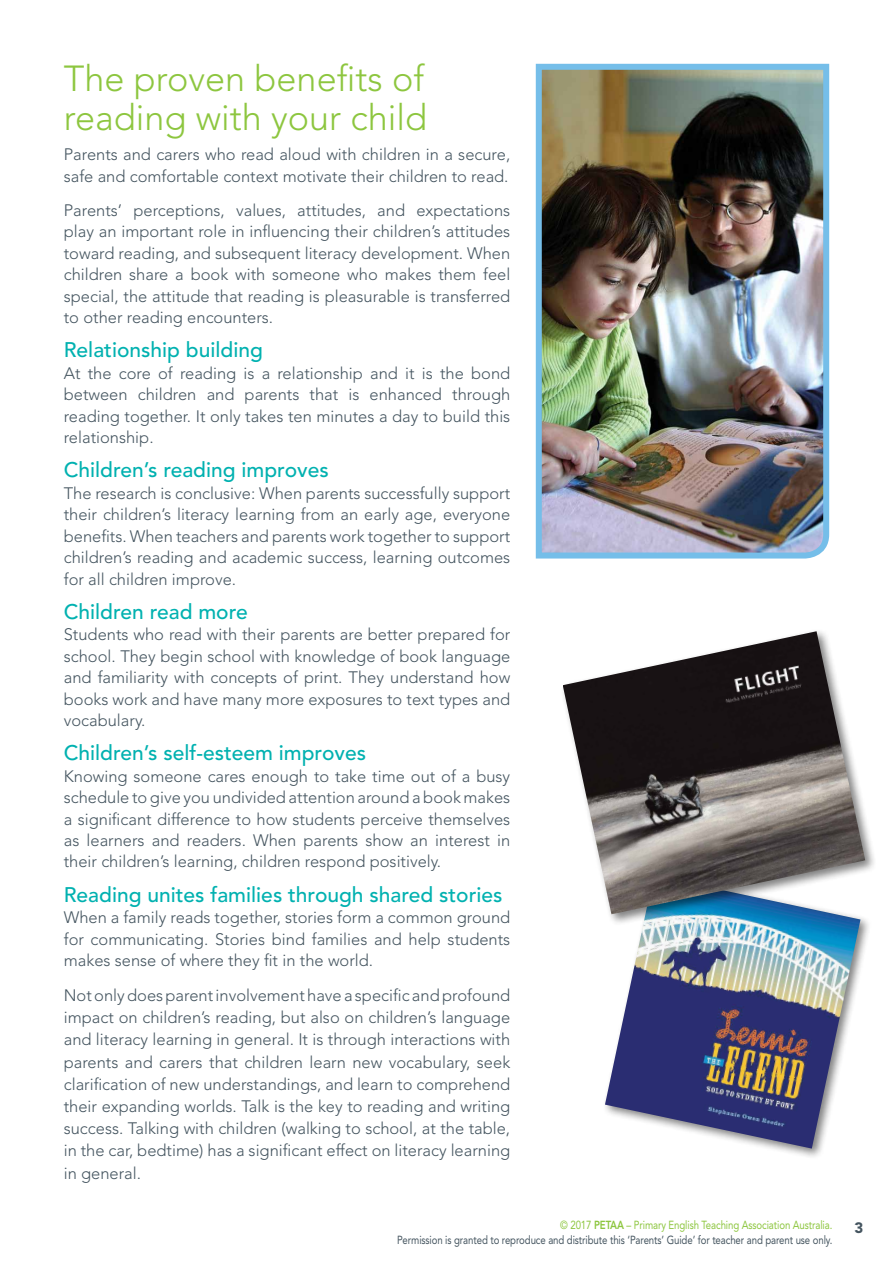
<style>
.page{position:relative;width:893px;height:1263px;background:#fff}
.page>*{position:absolute;margin:0;border:0;box-sizing:border-box;transform-origin:0 0}
.t1{font:300 36px/39px "Avenir";color:#8dc63f}
.t2{font:500 21px "Avenir";color:#00b1b0}
.t3{font:300 16.5px/21.5px "Avenir";color:#455560;text-align:justify}
.t4{font:900 15px "Avenir";color:#455560}
.t5{font:11.7px "Avenir";letter-spacing:-.01em;color:#455560;scale:.82 1}
.t6{font:11.7px "Avenir";letter-spacing:-.01em;color:#8dc63f;scale:.82 1}
.s1{font-weight:800}
</style>
<div class="page">
<img style="left:535px;top:63px;width:295px;height:496px">
<div style="left:601px;top:872px;width:271px;height:288px;background:#000;opacity:.5"></div>
<img style="left:605px;top:926px;width:255px;height:222px">
<div style="left:559px;top:628px;width:318px;height:298px;background:#000;opacity:.5"></div>
<img style="left:563px;top:631px;width:302px;height:283px">
<h1 class="t1" style="left:64px;top:59px;width:365px">The proven benefits of reading with your child</h1>
<p class="t3" style="left:64px;top:144px;width:448px">Parents and carers who read aloud with children in a secure, safe and comfortable context motivate their children to read.</p>
<p class="t3" style="left:64px;top:199px;width:448px">Parents’ perceptions, values, attitudes, and expectations play an important role in influencing their children’s attitudes toward reading, and subsequent literacy development. When children share a book with someone who makes them feel special, the attitude that reading is pleasurable is transferred to other reading encounters.</p>
<p class="t2" style="left:64px;top:338px;width:201px">Relationship building</p>
<p class="t3" style="left:64px;top:362px;width:448px">At the core of reading is a relationship and it is the bond between children and parents that is enhanced through reading together. It only takes ten minutes a day to build this relationship.</p>
<p class="t2" style="left:64px;top:458px;width:266px">Children’s reading improves</p>
<p class="t3" style="left:64px;top:482px;width:448px">The research is conclusive: When parents successfully support their children’s literacy learning from an early age, everyone benefits. When teachers and parents work together to support children’s reading and academic success, learning outcomes for all children improve.</p>
<p class="t2" style="left:64px;top:599px;width:186px">Children read more</p>
<p class="t3" style="left:64px;top:624px;width:448px">Students who read with their parents are better prepared for school. They begin school with knowledge of book language and familiarity with concepts of print. They understand how books work and have many more exposures to text types and vocabulary.</p>
<p class="t2" style="left:64px;top:741px;width:304px">Children’s self-esteem improves</p>
<p class="t3" style="left:64px;top:765px;width:448px">Knowing someone cares enough to take time out of a busy schedule to give you undivided attention around a book makes a significant difference to how students perceive themselves as learners and readers. When parents show an interest in their children’s learning, children respond positively.</p>
<p class="t2" style="left:64px;top:882px;width:440px">Reading unites families through shared stories</p>
<p class="t3" style="left:64px;top:907px;width:448px">When a family reads together, stories form a common ground for communicating. Stories bind families and help students makes sense of where they fit in the world.</p>
<p class="t3" style="left:64px;top:984px;width:448px;line-height:22.2px">Not only does parent involvement have a specific and profound impact on children’s reading, but also on children’s language and literacy learning in general. It is through interactions with parents and carers that children learn new vocabulary, seek clarification of new understandings, and learn to comprehend their expanding worlds. Talk is the key to reading and writing success. Talking with children (walking to school, at the table, in the car, bedtime) has a significant effect on literacy learning in general.</p>
<p class="t6" style="left:560px;top:1218px;width:333px">© 2017 <span class="s1">PETAA</span> – Primary English Teaching Association Australia.</p>
<p class="t4" style="left:854px;top:1219px;width:10px">3</p>
<p class="t5" style="left:397px;top:1233px;width:532px">Permission is granted to reproduce and distribute this ‘Parents’ Guide’ for teacher and parent use only.</p>
</div>
